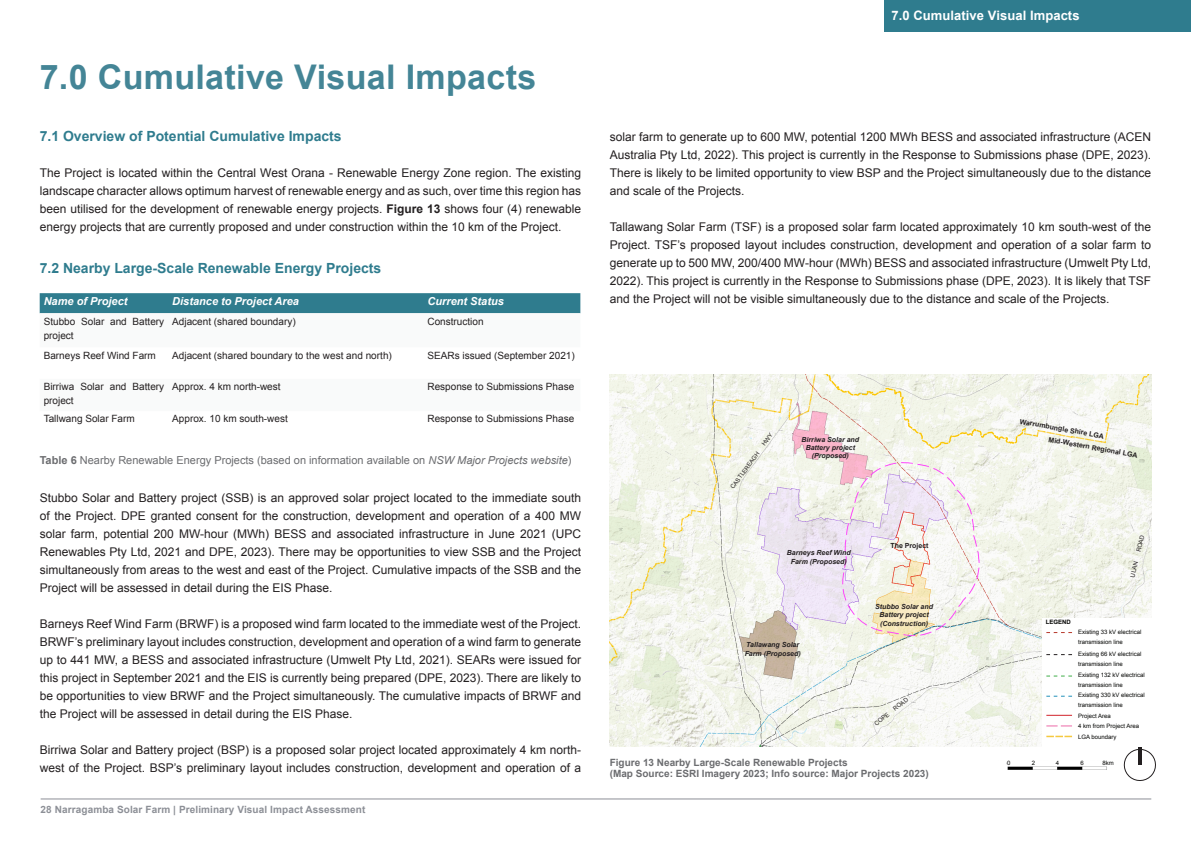
<style>
.page{position:relative;width:1191px;height:842px;background:#fff}
.page>*{position:absolute;margin:0;border:0;box-sizing:border-box;transform-origin:0 0}
.Heading_BLUE{font:700 34px "Arial";letter-spacing:.01em;color:#448596}
.MLA_-_Section_Subhea{font:700 14px "Arial";color:#2f7c8e}
.t1{font:700 13px "Arial";letter-spacing:.005em;color:#fff}
.t2{font:12px/18px "Arial";color:#231f20;text-align:justify}
.t3{font:11px "Arial";color:#6c6d70}
.t4{font:italic 700 11px "Arial";color:#fff}
.t5{font:10px/14px "Arial";color:#231f20}
.Figure_source{font:700 10px "Arial";color:#6c6d70}
.t6{font:700 10px "Arial";letter-spacing:.01em;color:#8c8f96}
.Figure_Number{font:700 10px "Arial";color:#6c6d70}
.t7{font:italic 700 7px/8.4px "Arial";color:#231f20;text-align:center}
.t8{font:700 7px "Arial";color:#231f20}
.t9{font:6px/10px "Arial";color:#040503}
.t10{font:6px "Arial";color:#231f20}
.t11{font:700 6px "Arial";color:#040503}
.s1{font-weight:700}
.s2{font-style:italic}
</style>
<div class="page">
<img style="left:609px;top:374px;width:542px;height:373px">
<div style="left:1042px;top:618px;width:109px;height:131px;background:#fff"></div>
<div style="left:40px;top:293px;width:540px;height:20px;background:#2f7c8e"></div>
<svg style="left:40px;top:313px;width:540px;height:1px"></svg>
<svg style="left:1123px;top:747px;width:33px;height:34px"></svg>
<svg style="left:1137px;top:748px;width:4px;height:17px"></svg>
<svg style="left:1046px;top:654px;width:26px;height:1px"></svg>
<svg style="left:1046px;top:675px;width:26px;height:1px"></svg>
<svg style="left:1046px;top:696px;width:26px;height:1px"></svg>
<svg style="left:1046px;top:632px;width:26px;height:1px"></svg>
<img style="left:1006px;top:762px;width:101px;height:8px">
<hr style="left:1102px;top:761px;width:11px;height:4px;background:#fff">
<hr style="left:1080px;top:761px;width:11px;height:4px;background:#fff">
<hr style="left:1055px;top:761px;width:12px;height:4px;background:#fff">
<hr style="left:1031px;top:761px;width:12px;height:4px;background:#fff">
<hr style="left:1007px;top:761px;width:11px;height:4px;background:#fff">
<svg style="left:1046px;top:736px;width:26px;height:1px"></svg>
<svg style="left:1046px;top:725px;width:26px;height:1px"></svg>
<svg style="left:1046px;top:715px;width:26px;height:1px"></svg>
<hr style="left:41px;top:799px;width:1110px;height:1px;background:#8c8f96">
<div style="left:884px;top:0;width:307px;height:32px;background:#2f7c8e"></div>
<svg style="left:761px;top:433px;width:12px;height:13px"></svg>
<p class="Heading_BLUE" style="left:40px;top:54px;width:498px">7.0 Cumulative Visual Impacts</p>
<p class="MLA_-_Section_Subhea" style="left:40px;top:126px;width:303px">7.1 Overview of Potential Cumulative Impacts</p>
<p class="t2" style="left:40px;top:164px;width:543px">The Project is located within the Central West Orana - Renewable Energy Zone region. The existing landscape character allows optimum harvest of renewable energy and as such, over time this region has been utilised for the development of renewable energy projects. <span class="s1">Figure 13</span> shows four (4) renewable energy projects that are currently proposed and under construction within the 10 km of the Project.</p>
<p class="MLA_-_Section_Subhea" style="left:40px;top:258px;width:343px">7.2 Nearby Large-Scale Renewable Energy Projects</p>
<p class="t4" style="left:44px;top:294px;width:85px">Name of Project</p>
<p class="t4" style="left:172px;top:294px;width:128px">Distance to Project Area</p>
<p class="t4" style="left:427px;top:294px;width:78px">Current Status</p>
<p class="t5" style="left:44px;top:314px;width:122px">Stubbo Solar and Battery project</p>
<p class="t5" style="left:172px;top:314px;width:125px">Adjacent (shared boundary)</p>
<p class="t5" style="left:427px;top:314px;width:58px">Construction</p>
<p class="t5" style="left:44px;top:348px;width:114px">Barneys Reef Wind Farm</p>
<p class="t5" style="left:172px;top:348px;width:221px">Adjacent (shared boundary to the west and north)</p>
<p class="t5" style="left:427px;top:348px;width:149px">SEARs issued (September 2021)</p>
<p class="t5" style="left:44px;top:380px;width:122px">Birriwa Solar and Battery project</p>
<p class="t5" style="left:172px;top:380px;width:110px">Approx. 4 km north-west</p>
<p class="t5" style="left:427px;top:380px;width:148px">Response to Submissions Phase</p>
<p class="t5" style="left:44px;top:412px;width:93px">Tallwang Solar Farm</p>
<p class="t5" style="left:172px;top:412px;width:117px">Approx. 10 km south-west</p>
<p class="t5" style="left:427px;top:412px;width:148px">Response to Submissions Phase</p>
<p class="t3" style="left:40px;top:453px;width:533px"><span class="s1">Table 6</span> Nearby Renewable Energy Projects (based on information available on <span class="s2">NSW Major Projects website</span>)</p>
<p class="t2" style="left:40px;top:489px;width:543px">Stubbo Solar and Battery project (SSB) is an approved solar project located to the immediate south of the Project. DPE granted consent for the construction, development and operation of a 400 MW solar farm, potential 200 MW-hour (MWh) BESS and associated infrastructure in June 2021 (UPC Renewables Pty Ltd, 2021 and DPE, 2023). There may be opportunities to view SSB and the Project simultaneously from areas to the west and east of the Project. Cumulative impacts of the SSB and the Project will be assessed in detail during the EIS Phase.</p>
<p class="t2" style="left:40px;top:615px;width:543px">Barneys Reef Wind Farm (BRWF) is a proposed wind farm located to the immediate west of the Project.<br>BRWF’s preliminary layout includes construction, development and operation of a wind farm to generate up to 441 MW, a BESS and associated infrastructure (Umwelt Pty Ltd, 2021). SEARs were issued for this project in September 2021 and the EIS is currently being prepared (DPE, 2023). There are likely to be opportunities to view BRWF and the Project simultaneously. The cumulative impacts of BRWF and the Project will be assessed in detail during the EIS Phase.</p>
<p class="t2" style="left:40px;top:741px;width:543px">Birriwa Solar and Battery project (BSP) is a proposed solar project located approximately 4 km north&shy;west of the Project. BSP’s preliminary layout includes construction, development and operation of a</p>
<p class="t6" style="left:41px;top:803px;width:326px">28 Narragamba Solar Farm | Preliminary Visual Impact Assessment</p>
<p class="t1" style="left:891px;top:7px;width:189px">7.0 Cumulative Visual Impacts</p>
<p class="t2" style="left:609px;top:128px;width:543px">solar farm to generate up to 600 MW, potential 1200 MWh BESS and associated infrastructure (ACEN Australia Pty Ltd, 2022). This project is currently in the Response to Submissions phase (DPE, 2023).<br>There is likely to be limited opportunity to view BSP and the Project simultaneously due to the distance and scale of the Projects.</p>
<p class="t2" style="left:609px;top:218px;width:543px">Tallawang Solar Farm (TSF) is a proposed solar farm located approximately 10 km south-west of the Project. TSF’s proposed layout includes construction, development and operation of a solar farm to generate up to 500 MW, 200/400 MW-hour (MWh) BESS and associated infrastructure (Umwelt Pty Ltd, 2022). This project is currently in the Response to Submissions phase (DPE, 2023). It is likely that TSF and the Project will not be visible simultaneously due to the distance and scale of the Projects.</p>
<p class="t10" style="left:728px;top:486px;width:46px;rotate:-54deg">CASTLEREAGH</p>
<p class="t7" style="left:801px;top:435px;width:59px">Birriwa Solar and<br>Battery project (Proposed)</p>
<p class="t7" style="left:787px;top:549px;width:65px">Barneys Reef Wind<br>Farm (Proposed)</p>
<p class="t7" style="left:744px;top:641px;width:58px;text-align:left">Tallawang Solar<br>Farm (Proposed)</p>
<p class="t8" style="left:890px;top:541px;width:40px">The Project</p>
<p class="t7" style="left:875px;top:602px;width:59px">Stubbo Solar and<br>Battery project (Construction)</p>
<p class="t10" style="left:872px;top:721px;width:43px;rotate:-38deg">COPE ROAD</p>
<p class="Figure_Number" style="left:609px;top:756px;width:239px">Figure 13 Nearby Large-Scale Renewable Projects</p>
<p class="Figure_source" style="left:609px;top:767px;width:320px">(Map Source: ESRI Imagery 2023; Info source: Major Projects 2023)</p>
<p class="t8" style="left:1020px;top:417px;width:87px;rotate:10deg">Warrumbungle Shire LGA</p>
<p class="t8" style="left:1049px;top:435px;width:92px;rotate:10deg">Mid-Western Regional LGA</p>
<p class="t10" style="left:1134px;top:551px;width:19px;rotate:-77deg">ROAD</p>
<p class="t11" style="left:1045px;top:618px;width:27px">LEGEND</p>
<p class="t10" style="left:1128px;top:576px;width:18px;rotate:-77deg">ULAN</p>
<p class="t9" style="left:1078px;top:627px;width:65px">Existing 33 kV electrical transmission line</p>
<p class="t9" style="left:1078px;top:649px;width:65px">Existing 66 kV electrical transmission line</p>
<p class="t9" style="left:1078px;top:670px;width:68px">Existing 132 kV electrical transmission line</p>
<p class="t9" style="left:1078px;top:690px;width:68px">Existing 330 kV electrical transmission line</p>
<p class="t9" style="left:1078px;top:711px;width:34px">Project Area</p>
<p class="t9" style="left:1078px;top:721px;width:63px">4 km from Project Area</p>
<p class="t9" style="left:1078px;top:732px;width:40px">LGA boundary</p>
<p class="t9" style="left:1007px;top:758px;width:5px">0</p>
<p class="t9" style="left:1031px;top:758px;width:5px">2</p>
<p class="t9" style="left:1055px;top:758px;width:5px">4</p>
<p class="t9" style="left:1080px;top:758px;width:5px">6</p>
<p class="t9" style="left:1102px;top:758px;width:13px">8km</p>
</div>
